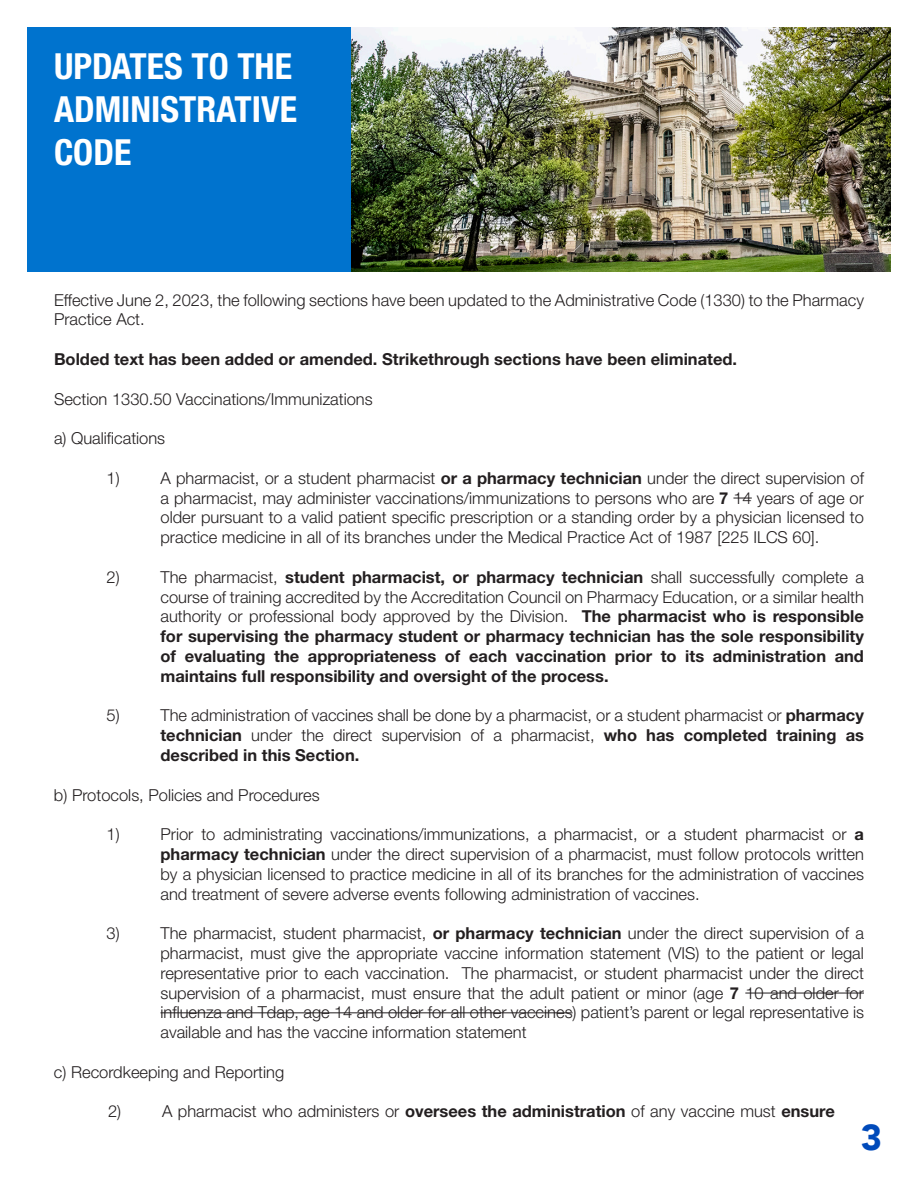
<style>
.page{position:relative;width:918px;height:1188px;background:#fff}
.page>*{position:absolute;margin:0;border:0;box-sizing:border-box;transform-origin:0 0}
.t1{font:700 condensed 36px/43.2px "Helvetica Neue LT Std";color:#fff}
.t2{font:900 36px "Avenir";color:#004aba}
.t3{font:300 16.5px/19.8px "Helvetica Neue LT Std";color:#231f20;text-align:justify}
.t4{font:700 16.5px/19.8px "Helvetica Neue LT Std";color:#231f20;text-align:justify}
.s1{font-weight:700}
.s2{font-weight:300}
</style>
<div class="page">
<svg style="left:733px;top:498px;width:19px;height:1px"></svg>
<hr style="left:745px;top:993px;width:119px;height:1px;background:#231f20">
<hr style="left:160px;top:1012px;width:413px;height:1px;background:#231f20">
<div style="left:27px;top:27px;width:864px;height:245px;background:#0073ce"></div>
<img style="left:351px;top:27px;width:540px;height:245px">
<p class="t1" style="left:54px;top:44px;width:245px">UPDATES TO THE<br>ADMINISTRATIVE<br>CODE</p>
<p class="t3" style="left:54px;top:289px;width:812px">Effective June 2, 2023, the following sections have been updated to the Administrative Code (1330) to the Pharmacy<br>Practice Act.</p>
<p class="t4" style="left:54px;top:349px;width:685px">Bolded text has been added or amended. Strikethrough sections have been eliminated.</p>
<p class="t3" style="left:54px;top:388px;width:320px">Section 1330.50 Vaccinations/Immunizations</p>
<p class="t3" style="left:54px;top:428px;width:113px">a) Qualifications</p>
<p class="t3" style="left:106px;top:468px;width:15px">1)</p>
<p class="t3" style="left:161px;top:468px;width:705px">A pharmacist, or a student pharmacist <span class="s1">or a pharmacy technician</span> under the direct supervision of a pharmacist, may administer vaccinations/immunizations to persons who are <span class="s1">7</span> 14 years of age or older pursuant to a valid patient specific prescription or a standing order by a physician licensed to practice medicine in all of its branches under the Medical Practice Act of 1987 [225 ILCS 60].</p>
<p class="t3" style="left:106px;top:567px;width:15px">2)</p>
<p class="t4" style="left:160px;top:567px;width:705px"><span class="s2">The pharmacist,</span> student pharmacist, or pharmacy technician <span class="s2">shall successfully complete a course of training accredited by the Accreditation Council on Pharmacy Education, or a similar health authority or professional body approved by the Division.</span> The pharmacist who is responsible for supervising the pharmacy student or pharmacy technician has the sole responsibility of evaluating the appropriateness of each vaccination prior to its administration and maintains full responsibility and oversight of the process.</p>
<p class="t3" style="left:106px;top:705px;width:15px">5)</p>
<p class="t3" style="left:161px;top:705px;width:705px">The administration of vaccines shall be done by a pharmacist, or a student pharmacist or <span class="s1">pharmacy technician</span> under the direct supervision of a pharmacist, <span class="s1">who has completed training as described in this Section.</span></p>
<p class="t3" style="left:54px;top:784px;width:267px">b) Protocols, Policies and Procedures</p>
<p class="t3" style="left:106px;top:824px;width:15px">1)</p>
<p class="t3" style="left:160px;top:824px;width:705px">Prior to administrating vaccinations/immunizations, a pharmacist, or a student pharmacist or <span class="s1">a pharmacy technician</span> under the direct supervision of a pharmacist, must follow protocols written by a physician licensed to practice medicine in all of its branches for the administration of vaccines and treatment of severe adverse events following administration of vaccines.</p>
<p class="t3" style="left:106px;top:923px;width:15px">3)</p>
<p class="t3" style="left:160px;top:923px;width:705px">The pharmacist, student pharmacist, <span class="s1">or pharmacy technician</span> under the direct supervision of a pharmacist, must give the appropriate vaccine information statement (VIS) to the patient or legal representative prior to each vaccination. The pharmacist, or student pharmacist under the direct supervision of a pharmacist, must ensure that the adult patient or minor (age <span class="s1">7</span> 10 and older for influenza and Tdap, age 14 and older for all other vaccines) patient’s parent or legal representative is available and has the vaccine information statement</p>
<p class="t3" style="left:54px;top:1062px;width:232px">c) Recordkeeping and Reporting</p>
<p class="t3" style="left:108px;top:1101px;width:15px">2)</p>
<p class="t3" style="left:162px;top:1101px;width:674px">A pharmacist who administers or <span class="s1">oversees the administration</span> of any vaccine must <span class="s1">ensure</span></p>
<p class="t2" style="left:861px;top:1106px;width:23px">3</p>
</div>
